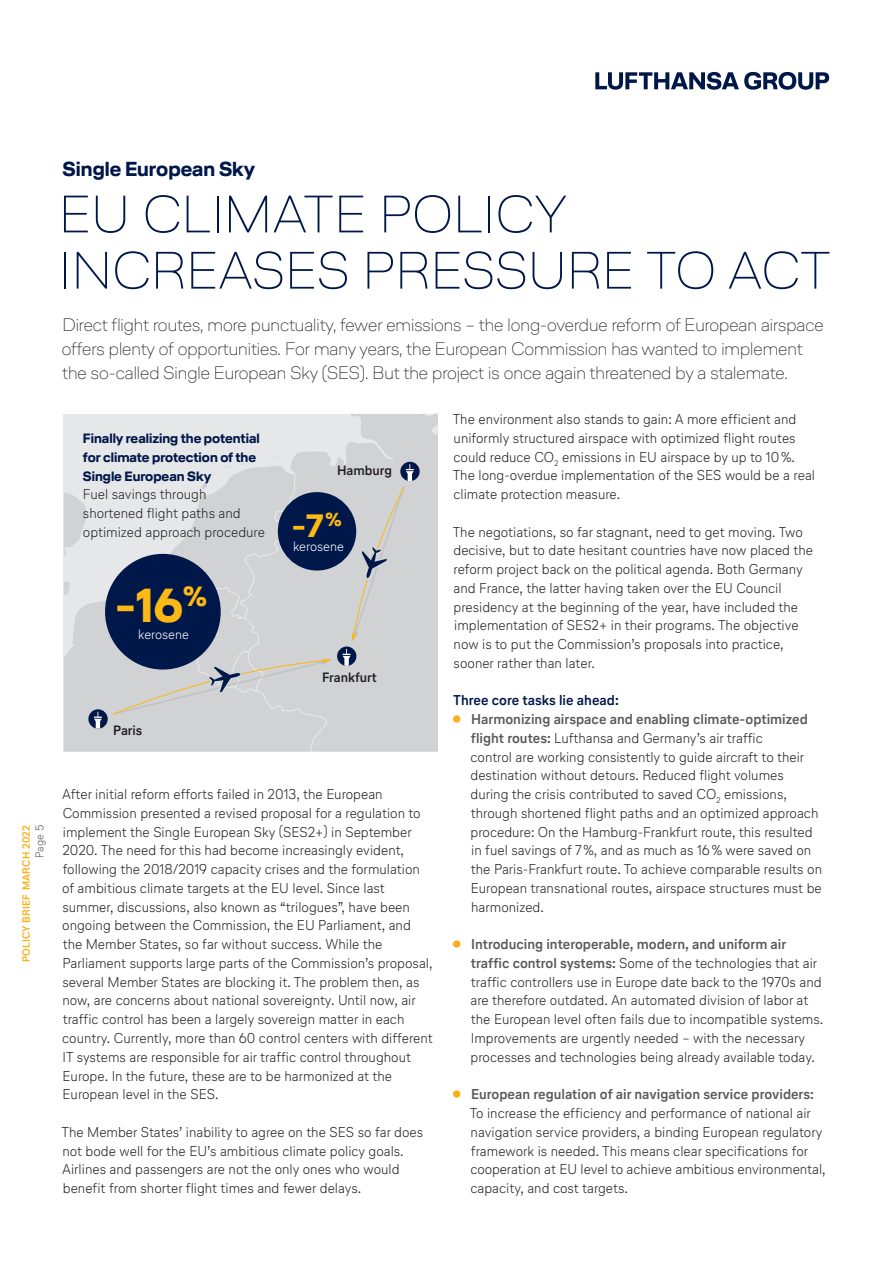
<style>
.page{position:relative;width:893px;height:1263px;background:#fff}
.page>*{position:absolute;margin:0;border:0;box-sizing:border-box;transform-origin:0 0}
.t1{font:100 52.5px/56.2px "Lufthansa Head";letter-spacing:.015em;color:#00174a}
.t2{font:700 47.55px "Lufthansa Head";color:#fcb814}
.t3{font:700 32.25px "Lufthansa Head";color:#fcb814}
.t4{font:700 20.25px "Lufthansa Head";color:#00174a}
.t5{font:100 18px/24px "Lufthansa Head";color:#231f20}
.t6{font:300 14.25px/18.8px "Lufthansa Text";color:#231f20}
.t7{font:700 14.25px "Lufthansa Text";color:#00174a}
.t8{font:700 13.5px/18.8px "Lufthansa Head";color:#00174a}
.t9{font:700 13.5px "Lufthansa Text";color:#231f20}
.t10{font:300 13.5px "Lufthansa Text";color:#fff}
.t11{font:300 11.25px "Lufthansa Text";color:#57585a}
.t12{font:700 10.5px "Lufthansa Text";letter-spacing:.02em;color:#faaf18}
.s1{font-weight:700;color:#faaf18}
.s2{font-weight:700;color:#57585a}
</style>
<div class="page">
<svg style="left:595px;top:72px;width:234px;height:18px"></svg>
<div style="left:332px;top:414px;width:106px;height:337px;background:#d1d2d4"></div>
<div style="left:378px;top:717px;width:60px;height:34px;background:#d1d2d4"></div>
<div style="left:400px;top:462px;width:20px;height:19px;background:#00174a;border-radius:50%"></div>
<svg style="left:337px;top:646px;width:19px;height:20px"></svg>
<svg style="left:343px;top:649px;width:13px;height:17px"></svg>
<svg style="left:352px;top:464px;width:68px;height:178px"></svg>
<svg style="left:64px;top:414px;width:268px;height:337px"></svg>
<div style="left:105px;top:554px;width:116px;height:115px;background:#00174a;border-radius:50%"></div>
<div style="left:278px;top:492px;width:78px;height:78px;background:#00174a;border-radius:50%"></div>
<p class="t12" style="left:19px;top:962px;width:139px;rotate:-90deg">POLICY BRIEF MARCH 2022</p>
<p class="t11" style="left:32px;top:858px;width:34px;rotate:-90deg">Page 5</p>
<h3 class="t4" style="left:63px;top:155px;width:194px">Single European Sky</h3>
<h1 class="t1" style="left:59px;top:184px;width:773px">EU CLIMATE POLICY<br>INCREASES PRESSURE TO ACT</h1>
<p class="t5" style="left:62px;top:312px;width:763px">Direct flight routes, more punctuality, fewer emissions – the long-overdue reform of European airspace offers plenty of opportunities. For many years, the European Commission has wanted to implement the so-called Single European Sky (SES). But the project is once again threatened by a stalemate.</p>
<p class="t8" style="left:83px;top:429px;width:178px">Finally realizing the potential for climate protection of the<br>Single European Sky</p>
<p class="t6" style="left:83px;top:484px;width:184px">Fuel savings through shortened flight paths and optimized approach procedure</p>
<h2 class="t2" style="left:115px;top:572px;width:93px">-16<sup>%</sup></h2>
<p class="t10" style="left:138px;top:625px;width:52px">kerosene</p>
<p class="t9" style="left:113px;top:720px;width:31px">Paris</p>
<p class="t9" style="left:337px;top:461px;width:56px">Hamburg</p>
<h3 class="t3" style="left:292px;top:503px;width:51px">-7<sup>%</sup></h3>
<p class="t10" style="left:293px;top:537px;width:52px">kerosene</p>
<p class="t9" style="left:322px;top:668px;width:56px">Frankfurt</p>
<p class="t6" style="left:62px;top:784px;width:372px">After initial reform efforts failed in 2013, the European Commission presented a revised proposal for a regulation to implement the Single European Sky (SES2+) in September 2020. The need for this had become increasingly evident, following the 2018/2019 capacity crises and the formulation of ambitious climate targets at the EU level. Since last summer, discussions, also known as “trilogues”, have been ongoing between the Commission, the EU Parliament, and the Member States, so far without success. While the Parliament supports large parts of the Commission’s proposal, several Member States are blocking it. The problem then, as now, are concerns about national sovereignty. Until now, air traffic control has been a largely sovereign matter in each country. Currently, more than 60 control centers with different IT systems are responsible for air traffic control throughout Europe. In the future, these are to be harmonized at the European level in the SES.</p>
<p class="t6" style="left:62px;top:1122px;width:363px">The Member States’ inability to agree on the SES so far does not bode well for the EU’s ambitious climate policy goals.<br>Airlines and passengers are not the only ones who would benefit from shorter flight times and fewer delays.</p>
<p class="t6" style="left:453px;top:409px;width:364px">The environment also stands to gain: A more efficient and uniformly structured airspace with optimized flight routes could reduce CO<sub>2</sub> emissions in EU airspace by up to 10%.<br>The long-overdue implementation of the SES would be a real climate protection measure.</p>
<p class="t6" style="left:453px;top:522px;width:362px">The negotiations, so far stagnant, need to get moving. Two decisive, but to date hesitant countries have now placed the reform project back on the political agenda. Both Germany and France, the latter having taken over the EU Council presidency at the beginning of the year, have included the implementation of SES2+ in their programs. The objective now is to put the Commission’s proposals into practice, sooner rather than later.</p>
<p class="t7" style="left:453px;top:690px;width:167px">Three core tasks lie ahead:</p>
<p class="t6" style="left:470px;top:709px;width:353px;text-indent:-18px"><span class="s1">●</span> <span class="s2">Harmonizing airspace and enabling climate-optimized flight routes:</span> Lufthansa and Germany’s air traffic<br>control are working consistently to guide aircraft to their destination without detours. Reduced flight volumes during the crisis contributed to saved CO<sub>2</sub> emissions, through shortened flight paths and an optimized approach procedure: On the Hamburg-Frankfurt route, this resulted in fuel savings of 7%, and as much as 16% were saved on the Paris-Frankfurt route. To achieve comparable results on European transnational routes, airspace structures must be harmonized.</p>
<p class="t6" style="left:471px;top:934px;width:354px;text-indent:-18px"><span class="s1">●</span> <span class="s2">Introducing interoperable, modern, and uniform air traffic control systems:</span> Some of the technologies that air traffic controllers use in Europe date back to the 1970s and are therefore outdated. An automated division of labor at the European level often fails due to incompatible systems.<br>Improvements are urgently needed – with the necessary processes and technologies being already available today.</p>
<p class="t6" style="left:470px;top:1084px;width:357px;text-indent:-17px"><span class="s1">●</span> <span class="s2">European regulation of air navigation service providers:<br></span>To increase the efficiency and performance of national air navigation service providers, a binding European regulatory framework is needed. This means clear specifications for cooperation at EU level to achieve ambitious environmental, capacity, and cost targets.</p>
</div>
